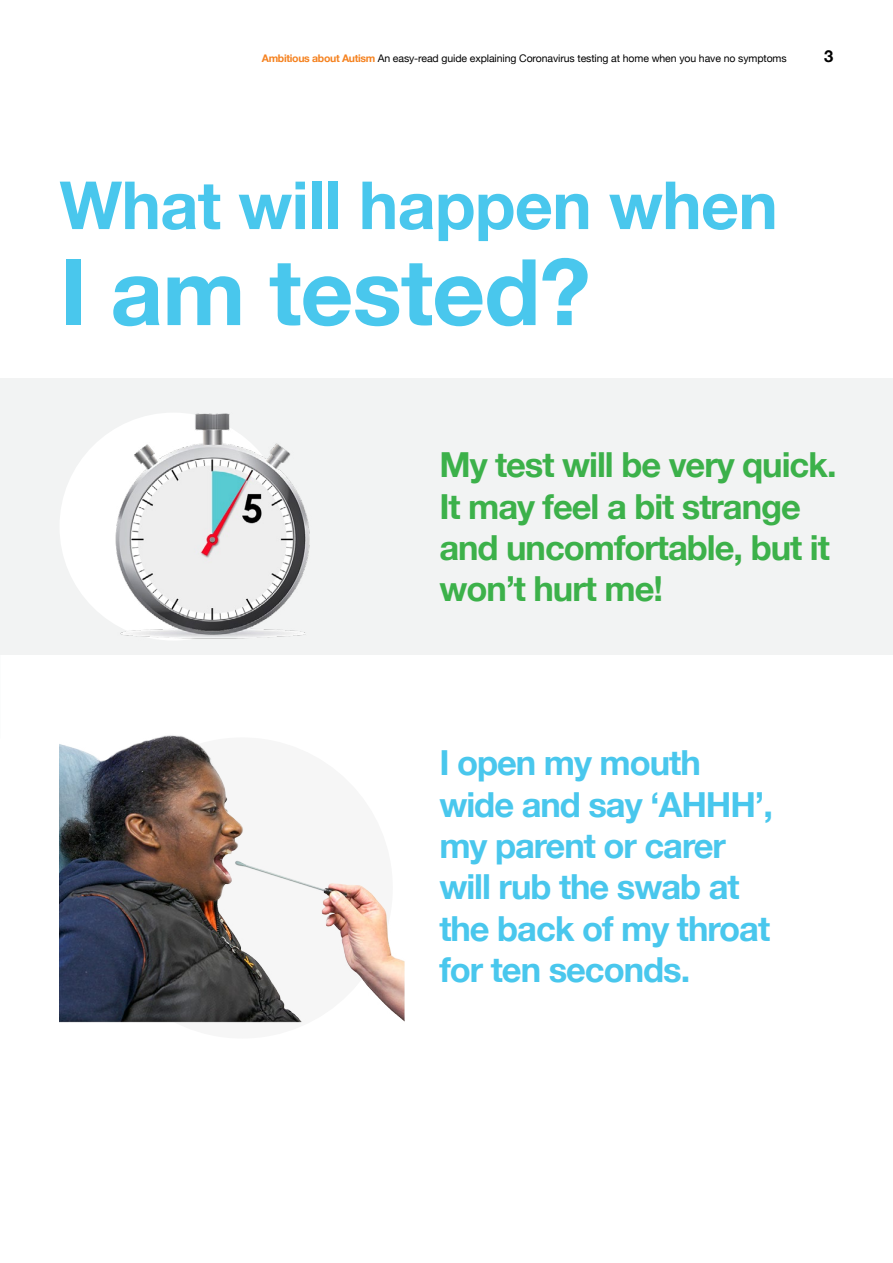
<style>
.page{position:relative;width:893px;height:1263px;background:#fff}
.page>*{position:absolute;margin:0;border:0;box-sizing:border-box;transform-origin:0 0}
.t1{font:700 91.95px "Helvetica Neue";letter-spacing:-.01em;color:#49c7ed}
.t2{font:700 66.45px "Helvetica Neue";letter-spacing:-.01em;color:#49c7ed}
.t3{font:700 34.5px/41.4px "Helvetica Neue";letter-spacing:-.03em;color:#49c7ed}
.t4{font:700 34.5px/41.4px "Helvetica Neue";letter-spacing:-.03em;color:#3cb14a}
.t5{font:700 16.5px "Helvetica Neue";color:#000}
.t6{font:10.5px "Helvetica Neue";letter-spacing:-.01em;color:#000}
.s1{font-weight:700;color:#f58220}
</style>
<div class="page">
<div style="left:0;top:378px;width:893px;height:276px;background:#f2f3f3"></div>
<div style="left:60px;top:413px;width:227px;height:228px;background:#fff;border-radius:50%"></div>
<img style="left:60px;top:735px;width:345px;height:288px">
<img style="left:99px;top:413px;width:211px;height:228px">
<p class="t6" style="left:262px;top:51px;width:526px"><span class="s1">Ambitious about Autism</span> An easy-read guide explaining Coronavirus testing at home when you have no symptoms</p>
<h3 class="t5" style="left:824px;top:43px;width:11px">3</h3>
<h2 class="t2" style="left:60px;top:153px;width:720px">What will happen when</h2>
<h1 class="t1" style="left:60px;top:220px;width:533px">I am tested?</h1>
<h3 class="t4" style="left:439px;top:445px;width:399px">My test will be very quick.<br>It may feel a bit strange and uncomfortable, but it won’t hurt me!</h3>
<h3 class="t3" style="left:439px;top:743px;width:335px">I open my mouth wide and say ‘AHHH’, my parent or carer will rub the swab at the back of my throat for ten seconds.</h3>
</div>
